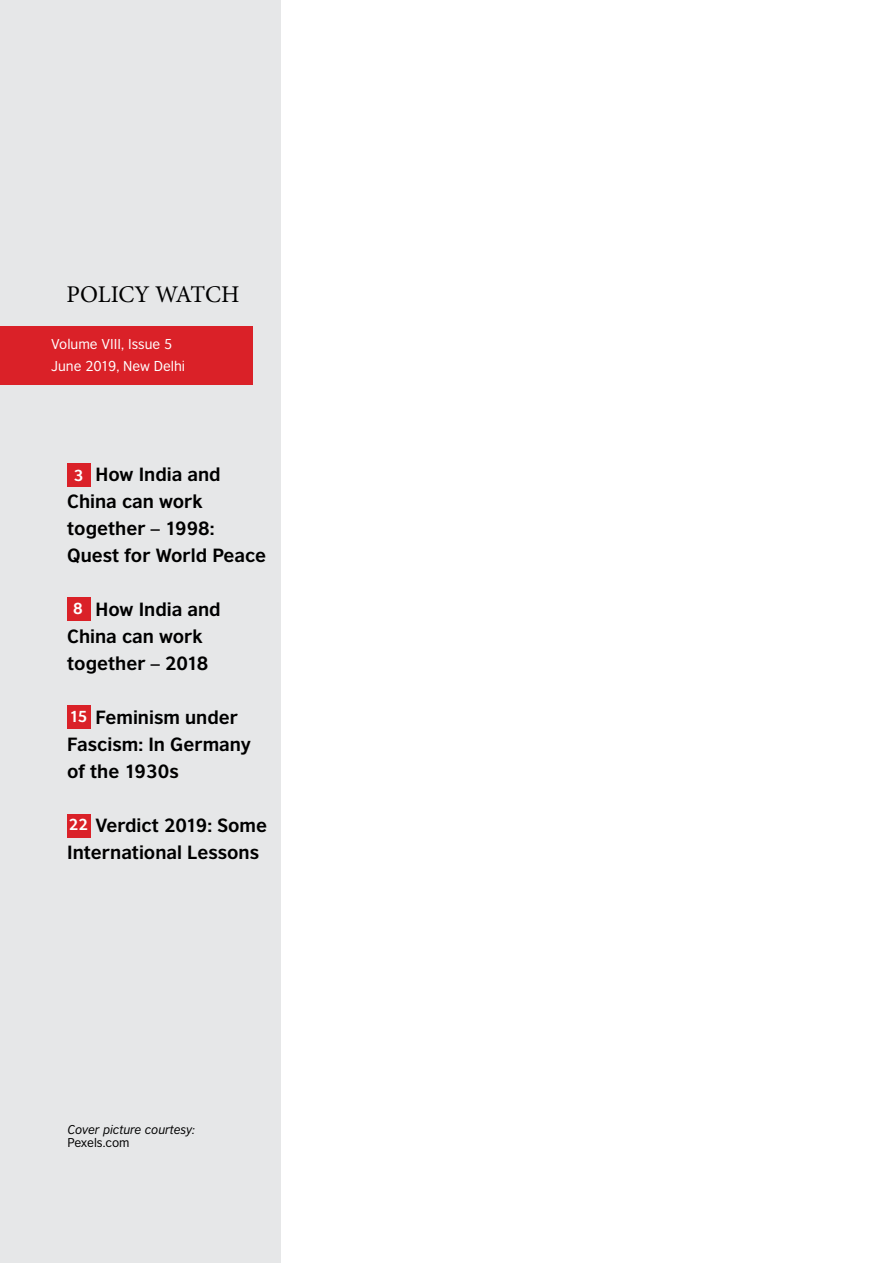
<style>
.page{position:relative;width:893px;height:1263px;background:#fff}
.page>*{position:absolute;margin:0;border:0;box-sizing:border-box;transform-origin:0 0}
.t1{font:24px "Minion Pro";letter-spacing:-.01em;color:#000}
.t2{font:700 18px/27px "British Council Sans";color:#000}
.t3{font:700 15px "British Council Sans";color:#fff}
.t4{font:13.5px/22.2px "British Council Sans";color:#fff}
.t5{font:italic 12px "British Council Sans";color:#000}
.t6{font:12px "British Council Sans";color:#000}
</style>
<div class="page">
<div style="left:0;top:0;width:281px;height:1263px;background:#e6e7e8"></div>
<div style="left:0;top:326px;width:252px;height:59px;background:#da2128"></div>
<div style="left:67px;top:463px;width:23px;height:23px;background:#da2128"></div>
<div style="left:67px;top:597px;width:23px;height:23px;background:#da2128"></div>
<div style="left:67px;top:705px;width:23px;height:23px;background:#da2128"></div>
<div style="left:67px;top:814px;width:23px;height:23px;background:#da2128"></div>
<h1 class="t1" style="left:67px;top:278px;width:174px">POLICY WATCH</h1>
<p class="t4" style="left:51px;top:333px;width:135px">Volume VIII, Issue 5<br>June 2019, New Delhi</p>
<p class="t2" style="left:67px;top:460px;width:201px;text-indent:28px">How India and<br>China can work together – 1998:<br>Quest for World Peace</p>
<p class="t2" style="left:67px;top:595px;width:155px;text-indent:28px">How India and<br>China can work together – 2018</p>
<p class="t2" style="left:67px;top:703px;width:185px;text-indent:28px">Feminism under<br>Fascism: In Germany of the 1930s</p>
<p class="t3" style="left:74px;top:466px;width:11px">3</p>
<p class="t3" style="left:73px;top:599px;width:11px">8</p>
<p class="t3" style="left:70px;top:707px;width:20px">15</p>
<p class="t2" style="left:67px;top:811px;width:201px;text-indent:28px">Verdict 2019: Some<br>International Lessons</p>
<p class="t3" style="left:69px;top:815px;width:21px">22</p>
<p class="t5" style="left:68px;top:1122px;width:129px">Cover picture courtesy:</p>
<p class="t6" style="left:68px;top:1135px;width:64px">Pexels.com</p>
</div>
